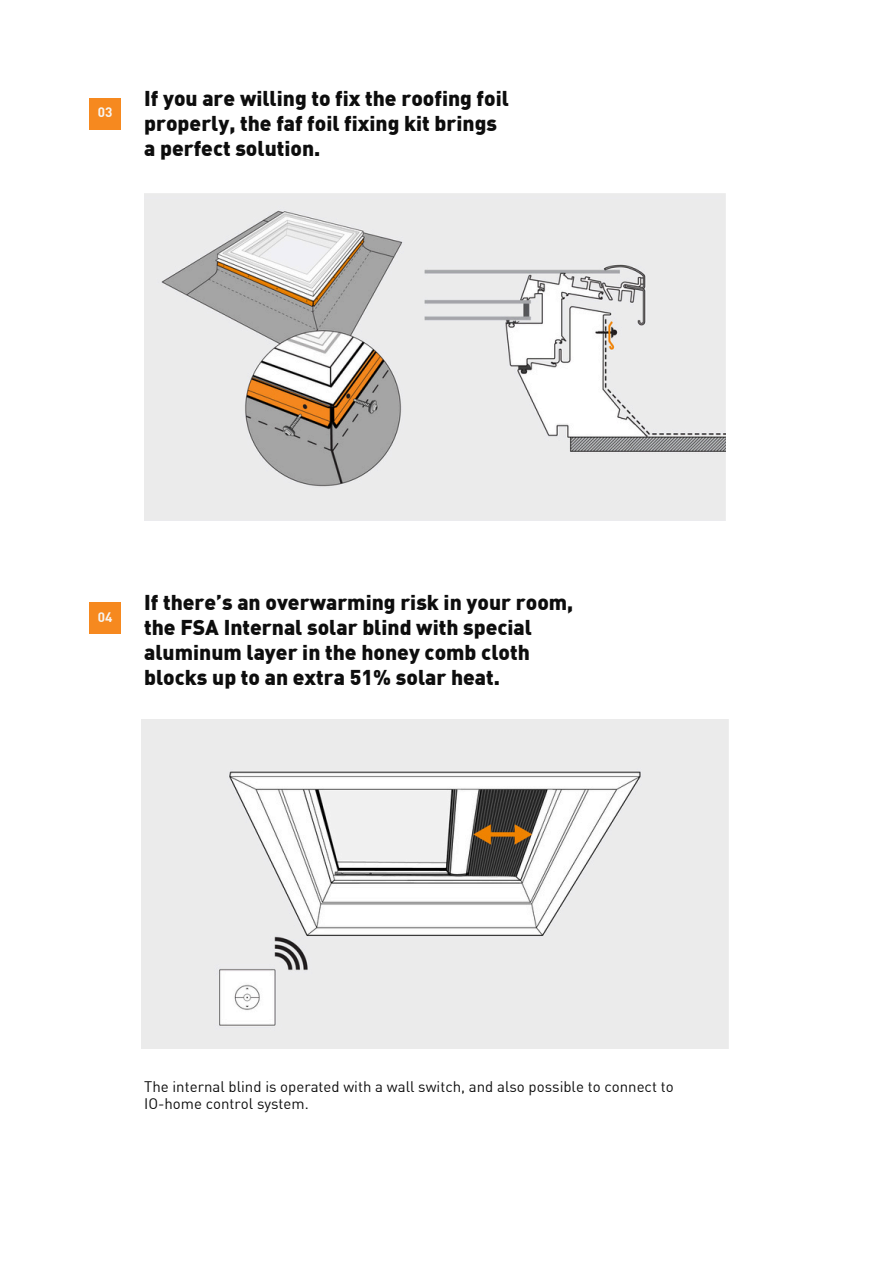
<style>
.page{position:relative;width:894px;height:1264px;background:#fff}
.page>*{position:absolute;margin:0;border:0;box-sizing:border-box;transform-origin:0 0}
.t1{font:900 21px/24.8px "DIN Offc Pro";color:#0d0d0d}
.t2{font:15px "DIN Offc Pro";color:#0d0d0d}
.t3{font:700 13.5px "DIN Offc";color:#f6f6f4}
</style>
<div class="page">
<div style="left:89px;top:98px;width:32px;height:32px;background:#f6891f"></div>
<img style="left:144px;top:194px;width:581px;height:326px">
<div style="left:89px;top:602px;width:32px;height:32px;background:#f6891f"></div>
<img style="left:141px;top:719px;width:587px;height:329px">
<p class="t3" style="left:98px;top:107px;width:16px">03</p>
<p class="t1" style="left:144px;top:88px;width:366px">If you are willing to fix the roofing foil properly, the faf foil fixing kit brings a perfect solution.</p>
<h1 class="t3" style="left:98px;top:611px;width:16px">04</h1>
<p class="t1" style="left:144px;top:592px;width:430px">If there’s an overwarming risk in your room, the FSA Internal solar blind with special aluminum layer in the honey comb cloth blocks up to an extra 51% solar heat.</p>
<h1 class="t2" style="left:144px;top:1080px;width:531px">The internal blind is operated with a wall switch, and also possible to connect to</h1>
<p class="t2" style="left:144px;top:1097px;width:166px">IO-home control system.</p>
</div>
